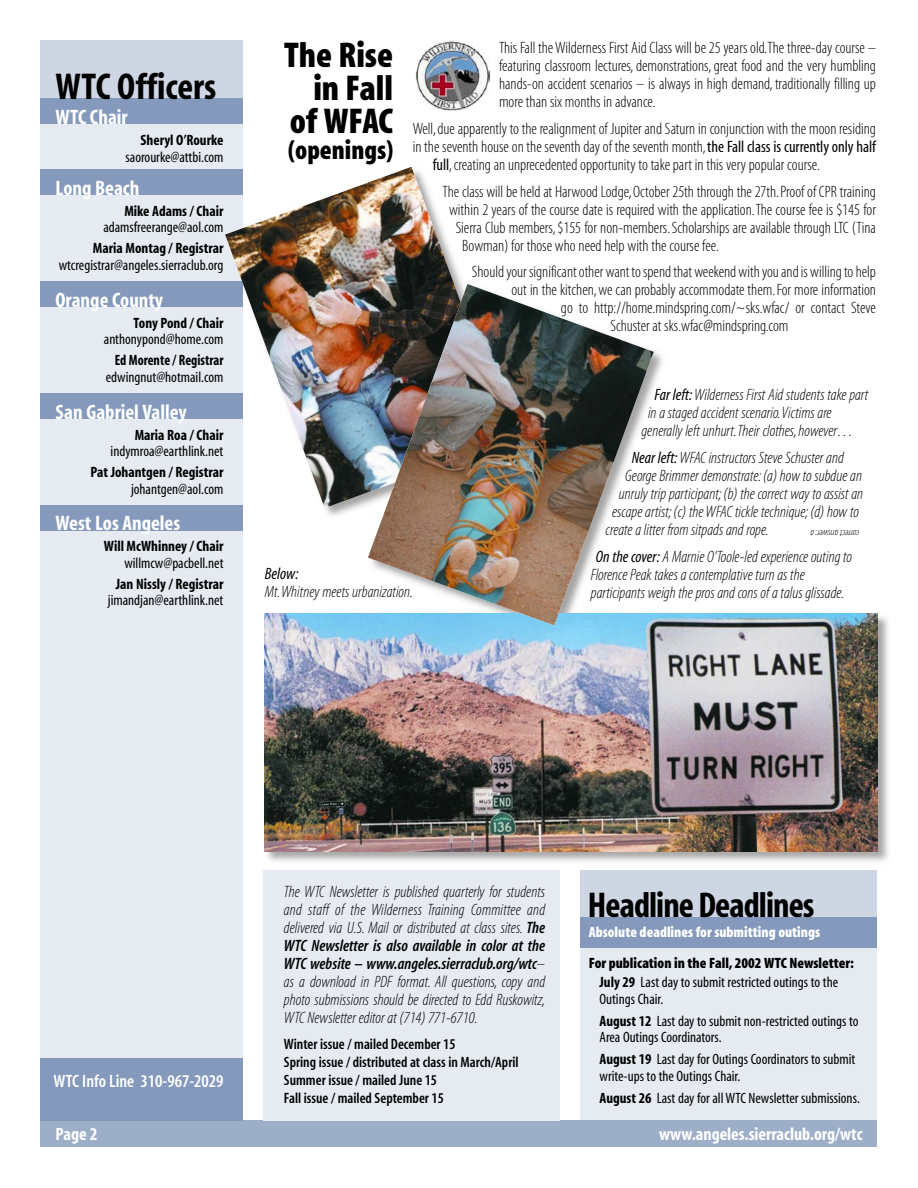
<style>
.page{position:relative;width:918px;height:1188px;background:#fff}
.page>*{position:absolute;margin:0;border:0;box-sizing:border-box;transform-origin:0 0}
.t1{font:37.5px "Myriad MM 700 300";color:#000}
.t2{font:36px/33.3px "Myriad MM 830 300";color:#000;text-align:right}
.t3{font:36px "Myriad MM 700 300";letter-spacing:-.025em;color:#000}
.t4{font:27px "Myriad MM 830 300";color:#000}
.t5{font:21px "Myriad MM 700 300";color:#fff}
.t6{font:18px "Myriad MM 700 300";color:#fff}
.t7{font:18px "Myriad MM 565 300";color:#fff}
.t8{font:16.5px/18px "Myriad MM 215 300";color:#000;text-align:justify}
.t9{font:16.5px/18px "Myriad MM It 215 300";color:#000;text-align:justify}
.t10{font:16.5px/18px "Myriad MM It 565 300";color:#000}
.t11{font:16.5px "Myriad MM It 400 300";color:#000}
.t12{font:15px/16.5px "Myriad MM 400 300";color:#000}
.t13{font:15px "Myriad MM 700 300";color:#000}
.t14{font:15px/18px "Myriad MM 565 300";color:#000}
.t15{font:15px "Myriad MM 830 300";color:#000}
.t16{font:15px "Myriad MM 830 300";color:#fff}
.t17{font:15px "Myriad MM 700 300";color:#000;scale:.93 1}
.t18{font:10.5px "Myriad MM It 215 300";color:#000}
.s1{font-family:"Myriad MM 400 300"}
.s2{font-family:"Myriad MM It 400 300"}
.s3{font-family:"Myriad MM It 565 300"}
.s4{font-family:"Myriad MM It 215 300"}
.s5{font-family:"Myriad MM 700 300"}
</style>
<div class="page">
<img style="left:266px;top:166px;width:623px;height:696px">
<div style="left:580px;top:898px;width:298px;height:228px;background:#e6ebf2"></div>
<div style="left:40px;top:1120px;width:838px;height:28px;background:#9daec9"></div>
<div style="left:40px;top:40px;width:203px;height:1080px;background:#e6ebf2"></div>
<div style="left:40px;top:40px;width:203px;height:78px;background:#ced6e4"></div>
<div style="left:40px;top:169px;width:203px;height:26px;background:#8499bc"></div>
<div style="left:40px;top:281px;width:203px;height:26px;background:#8499bc"></div>
<div style="left:40px;top:393px;width:203px;height:25px;background:#8499bc"></div>
<div style="left:40px;top:505px;width:203px;height:25px;background:#8499bc"></div>
<div style="left:40px;top:99px;width:203px;height:25px;background:#8499bc"></div>
<div style="left:580px;top:883px;width:298px;height:65px;background:#8499bc"></div>
<div style="left:580px;top:870px;width:298px;height:47px;background:#ced6e4"></div>
<div style="left:263px;top:870px;width:297px;height:250px;background:#e6ebf2"></div>
<div style="left:40px;top:1058px;width:203px;height:62px;background:#8499bc"></div>
<img style="left:264px;top:613px;width:614px;height:239px">
<div style="left:258px;top:40px;width:137px;height:129px;background:#fff"></div>
<img style="left:416px;top:41px;width:74px;height:70px">
<img style="left:225px;top:167px;width:286px;height:341px">
<img style="left:368px;top:284px;width:286px;height:341px">
<h1 class="t1" style="left:55px;top:74px;width:162px">WTC Officers</h1>
<p class="t5" style="left:55px;top:110px;width:74px">WTC Chair</p>
<p class="t13" style="left:141px;top:135px;width:84px">Sheryl O’Rourke</p>
<p class="t12" style="left:126px;top:150px;width:99px">saorourke@attbi.com</p>
<p class="t5" style="left:55px;top:181px;width:85px">Long Beach</p>
<p class="t13" style="left:124px;top:206px;width:101px">Mike Adams / Chair</p>
<p class="t12" style="left:103px;top:220px;width:122px">adamsfreerange@aol.com</p>
<p class="t13" style="left:93px;top:243px;width:132px">Maria Montag / Registrar</p>
<p class="t12" style="left:59px;top:258px;width:166px">wtcregistrar@angeles.sierraclub.org</p>
<p class="t5" style="left:55px;top:293px;width:109px">Orange County</p>
<p class="t13" style="left:134px;top:318px;width:91px">Tony Pond / Chair</p>
<p class="t12" style="left:104px;top:332px;width:121px">anthonypond@home.com</p>
<p class="t17" style="left:115px;top:355px;width:119px">Ed Morente / Registrar</p>
<p class="t12" style="left:106px;top:370px;width:119px">edwingnut@hotmail.com</p>
<p class="t5" style="left:55px;top:405px;width:133px">San Gabriel Valley</p>
<p class="t13" style="left:135px;top:430px;width:90px">Maria Roa / Chair</p>
<p class="t12" style="left:111px;top:444px;width:114px">indymroa@earthlink.net</p>
<p class="t13" style="left:91px;top:467px;width:134px">Pat Johantgen / Registrar</p>
<p class="t12" style="left:131px;top:482px;width:94px">johantgen@aol.com</p>
<p class="t5" style="left:55px;top:517px;width:126px">West Los Angeles</p>
<p class="t13" style="left:104px;top:542px;width:121px">Will McWhinney / Chair</p>
<p class="t12" style="left:124px;top:556px;width:101px">willmcw@pacbell.net</p>
<p class="t13" style="left:116px;top:579px;width:109px">Jan Nissly / Registrar</p>
<p class="t12" style="left:108px;top:594px;width:117px">jimandjan@earthlink.net</p>
<h2 class="t2" style="left:284px;top:42px;width:111px">The Rise in Fall of WFAC</h2>
<h3 class="t4" style="left:288px;top:141px;width:107px">(openings)</h3>
<p class="t8" style="left:499px;top:40px;width:378px">This Fall the Wilderness First Aid Class will be 25 years old.The three-day course – featuring classroom lectures, demonstrations, great food and the very humbling hands-on accident scenarios – is always in high demand, traditionally filling up more than six months in advance.</p>
<p class="t8" style="left:413px;top:121px;width:465px">Well,due apparently to the realignment of Jupiter and Saturn in conjunction with the moon residing</p>
<p class="t8" style="left:413px;top:139px;width:465px">in the seventh house on the seventh day of the seventh month,<span class="s1">the Fall class is currently only half</span></p>
<p class="t8" style="left:433px;top:157px;width:388px"><span class="s1">full</span>,creating an unprecedented opportunity to take part in this very popular course.</p>
<p class="t8" style="left:443px;top:183px;width:435px">The class will be held at Harwood Lodge,October 25th through the 27th.Proof of CPR training</p>
<p class="t8" style="left:449px;top:201px;width:428px">within 2 years of the course date is required with the application.The course fee is $145 for</p>
<p class="t8" style="left:456px;top:219px;width:422px">Sierra Club members, $155 for non-members.Scholarships are available through LTC (Tina</p>
<p class="t8" style="left:462px;top:237px;width:258px">Bowman) for those who need help with the course fee.</p>
<p class="t8" style="left:472px;top:264px;width:406px">Should your significant other want to spend that weekend with you and is willing to help</p>
<p class="t8" style="left:511px;top:282px;width:366px">out in the kitchen, we can probably accommodate them.For more information</p>
<p class="t8" style="left:561px;top:300px;width:317px">go to http://home.mindspring.com/~sks.wfac/ or contact Steve</p>
<p class="t8" style="left:610px;top:318px;width:180px">Schuster at sks.wfac@mindspring.com</p>
<p class="t11" style="left:265px;top:569px;width:35px">Below:</p>
<p class="t9" style="left:265px;top:584px;width:150px">Mt.Whitney meets urbanization.</p>
<p class="t9" style="left:655px;top:387px;width:215px"><span class="s2">Far left:</span>Wilderness First Aid students take part</p>
<p class="t9" style="left:648px;top:405px;width:185px">in a staged accident scenario.Victims are</p>
<p class="t9" style="left:642px;top:423px;width:214px">generally left unhurt.Their clothes,however…</p>
<p class="t9" style="left:632px;top:449px;width:214px"><span class="s2">Near left:</span>WFAC instructors Steve Schuster and</p>
<p class="t9" style="left:625px;top:467px;width:238px">George Brimmer demonstrate: (a) how to subdue an</p>
<p class="t9" style="left:619px;top:485px;width:246px">unruly trip participant; (b) the correct way to assist an</p>
<p class="t9" style="left:612px;top:503px;width:248px">escape artist; (c) the WFAC tickle technique; (d) how to</p>
<p class="t9" style="left:606px;top:521px;width:165px">create a litter from sitpads and rope.</p>
<p class="t9" style="left:591px;top:548px;width:263px;text-align:left;text-indent:5px"><span class="s2">On the cover:</span> A Marnie O’Toole-led experience outing to<br>Florence Peak takes a contemplative turn as the participants weigh the pros and cons of a talus glissade.</p>
<p class="t18" style="left:859px;top:538px;width:50px;rotate:-180deg">correct answer: a</p>
<p class="t7" style="left:54px;top:1075px;width:172px">WTC Info Line 310-967-2029</p>
<p class="t9" style="left:284px;top:884px;width:263px">The WTC Newsletter is published quarterly for students and staff of the Wilderness Training Committee and delivered via U.S. Mail or distributed at class sites. <span class="s3">The</span></p>
<p class="t10" style="left:284px;top:938px;width:263px">WTC Newsletter is also available in color at the<br>WTC website – www.angeles.sierraclub.org/wtc<span class="s4">–</span></p>
<p class="t9" style="left:284px;top:974px;width:263px">as a download in PDF format. All questions, copy and photo submissions should be directed to Edd Ruskowitz, WTC Newsletter editor at (714) 771-6710.</p>
<p class="t14" style="left:284px;top:1036px;width:236px">Winter issue / mailed December 15<br>Spring issue / distributed at class in March/April Summer issue / mailed June 15<br>Fall issue / mailed September 15</p>
<h2 class="t3" style="left:588px;top:893px;width:228px">Headline Deadlines</h2>
<p class="t16" style="left:589px;top:927px;width:233px">Absolute deadlines for submitting outings</p>
<p class="t15" style="left:589px;top:958px;width:267px">For publication in the Fall, 2002 WTC Newsletter:</p>
<p class="t12" style="left:600px;top:976px;width:240px"><span class="s5">July 29</span> Last day to submit restricted outings to the<br>Outings Chair.</p>
<p class="t12" style="left:600px;top:1014px;width:261px"><span class="s5">August 12</span> Last day to submit non-restricted outings to<br>Area Outings Coordinators.</p>
<p class="t12" style="left:600px;top:1052px;width:257px"><span class="s5">August 19</span> Last day for Outings Coordinators to submit write-ups to the Outings Chair.</p>
<p class="t12" style="left:600px;top:1091px;width:262px"><span class="s5">August 26</span> Last day for all WTC Newsletter submissions.</p>
<p class="t6" style="left:56px;top:1128px;width:43px">Page 2</p>
<p class="t6" style="left:659px;top:1128px;width:205px">www.angeles.sierraclub.org/wtc</p>
</div>
